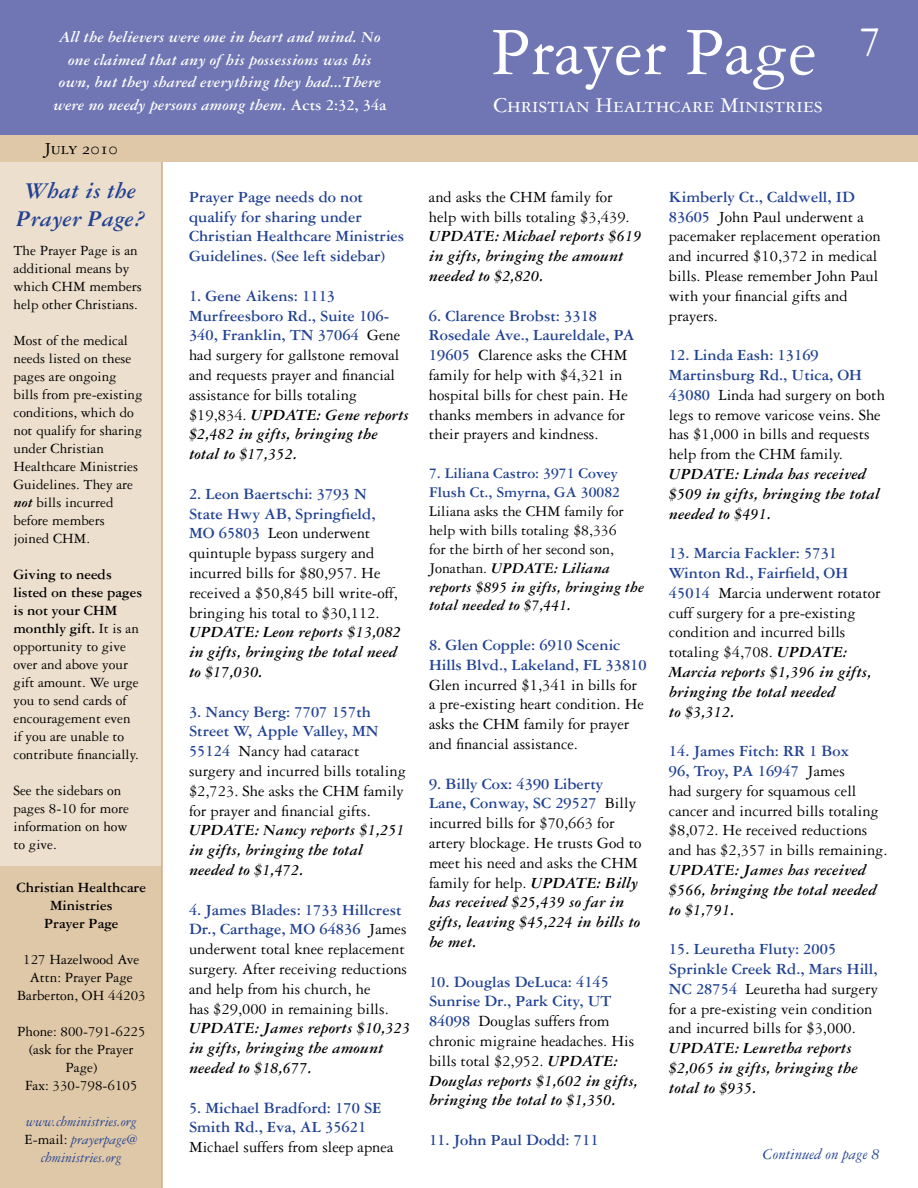
<style>
.page{position:relative;width:918px;height:1188px;background:#fff}
.page>*{position:absolute;margin:0;border:0;box-sizing:border-box;transform-origin:0 0}
.t1{font:72px "Garamond Three";color:#fff}
.t2{font:45px "Garamond Three SC";color:#fff}
.t3{font:italic 700 24px/28.8px "Garamond Three";color:#214292;text-align:center}
.t4{font:22.5px "Garamond Three SC";color:#fff}
.t5{font:18px "Garamond Three SC";color:#000}
.t6{font:16.5px/19.8px "Garamond Three";color:#000}
.t7{font:italic 700 16.5px/19.8px "Garamond Three";color:#000}
.t8{font:700 16.5px/19.8px "Garamond Three";color:#214292}
.t9{font:italic 700 16.5px/22.5px "Garamond Three";color:#fff;text-align:center}
.t10{font:italic 16.5px "Garamond Three";color:#214292}
.t11{font:15.75px/18.9px "Garamond Three";color:#000}
.t12{font:700 15.75px/18.9px "Garamond Three";color:#214292}
.t13{font:15px/18px "Garamond Three";color:#000}
.t14{font:italic 15px/18px "Garamond Three";color:#214292;text-align:center}
.t15{font:700 15px/18px "Garamond Three";color:#000;text-align:center}
.s1{font-style:normal}
.s2{font-weight:700;font-style:italic}
.s3{font-weight:700}
.s4{font-style:normal;color:#000}
.s5{font-weight:700;color:#214292}
</style>
<div class="page">
<div style="left:0;top:0;width:918px;height:135px;background:#6f76b3"></div>
<div style="left:0;top:135px;width:918px;height:27px;background:#dfc8a8"></div>
<div style="left:0;top:863px;width:162px;height:325px;background:#dfc8a8"></div>
<div style="left:0;top:162px;width:162px;height:704px;background:#eddfce"></div>
<hr style="left:161px;top:162px;width:2px;height:1026px;background:#d0ab7b">
<p class="t9" style="left:53px;top:26px;width:335px">All the believers were one in heart and mind. No one claimed that any of his possessions was his own, but they shared everything they had...There were no needy persons among them. <span class="s1">Acts 2:32, 34a</span></p>
<p class="t5" style="left:44px;top:139px;width:75px">July 2010</p>
<h3 class="t3" style="left:16px;top:176px;width:131px">What is the<br>Prayer Page?</h3>
<p class="t13" style="left:14px;top:241px;width:130px">The Prayer Page is an additional means by which CHM members help other Christians.</p>
<p class="t13" style="left:14px;top:331px;width:131px">Most of the medical needs listed on these pages are ongoing bills from pre-existing conditions, which do not qualify for sharing under Christian<br>Healthcare Ministries<br>Guidelines. They are <span class="s2">not</span> bills incurred before members joined CHM.</p>
<p class="t13" style="left:14px;top:565px;width:130px"><span class="s3">Giving to needs listed on these pages is not your CHM monthly gift.</span> It is an opportunity to give over and above your gift amount. We urge you to send cards of encouragement even if you are unable to contribute financially.</p>
<p class="t13" style="left:14px;top:781px;width:117px">See the sidebars on pages 8-10 for more information on how to give.</p>
<p class="t15" style="left:17px;top:878px;width:131px">Christian Healthcare<br>Ministries<br>Prayer Page</p>
<p class="t13" style="left:17px;top:950px;width:130px;text-align:center">127 Hazelwood Ave<br>Attn: Prayer Page<br>Barberton, OH 44203</p>
<p class="t13" style="left:17px;top:1022px;width:130px;text-align:center">Phone: 800-791-6225 (ask for the Prayer<br>Page)<br>Fax: 330-798-6105</p>
<p class="t14" style="left:25px;top:1112px;width:115px">www.chministries.org<br><span class="s4">E-mail:</span> prayerpage@ chministries.org</p>
<p class="t8" style="left:189px;top:187px;width:217px">Prayer Page needs do not qualify for sharing under<br>Christian Healthcare Ministries<br>Guidelines. (See left sidebar)</p>
<p class="t6" style="left:189px;top:286px;width:222px"><span class="s5">1. Gene Aikens: 1113<br>Murfreesboro Rd., Suite 106-<br>340, Franklin, TN 37064</span> Gene had surgery for gallstone removal and requests prayer and financial assistance for bills totaling $19,834. <span class="s2">UPDATE: Gene reports $2,482 in gifts, bringing the total to $17,352.</span></p>
<p class="t6" style="left:189px;top:484px;width:211px"><span class="s5">2. Leon Baertschi: 3793 N<br>State Hwy AB, Springfield,<br>MO 65803</span> Leon underwent quintuple bypass surgery and incurred bills for $80,957. He received a $50,845 bill write-off, bringing his total to $30,112.</p>
<p class="t7" style="left:189px;top:622px;width:214px">UPDATE: Leon reports $13,082 in gifts, bringing the total need to $17,030.</p>
<p class="t6" style="left:189px;top:702px;width:218px"><span class="s5">3. Nancy Berg: 7707 157th<br>Street W, Apple Valley, MN<br>55124</span> Nancy had cataract surgery and incurred bills totaling $2,723. She asks the CHM family for prayer and financial gifts.</p>
<p class="t7" style="left:189px;top:820px;width:217px">UPDATE: Nancy reports $1,251 in gifts, bringing the total needed to $1,472.</p>
<p class="t6" style="left:189px;top:900px;width:220px"><span class="s5">4. James Blades: 1733 Hillcrest<br>Dr., Carthage, MO 64836</span> James underwent total knee replacement surgery. After receiving reductions and help from his church, he<br>has $29,000 in remaining bills.</p>
<p class="t7" style="left:189px;top:1018px;width:223px">UPDATE: James reports $10,323 in gifts, bringing the amount needed to $18,677.</p>
<p class="t8" style="left:189px;top:1097px;width:194px">5. Michael Bradford: 170 SE<br>Smith Rd., Eva, AL 35621</p>
<p class="t6" style="left:189px;top:1137px;width:206px">Michael suffers from sleep apnea</p>
<h1 class="t1" style="left:490px;top:13px;width:328px">Prayer Page</h1>
<h3 class="t4" style="left:494px;top:93px;width:331px">Christian Healthcare Ministries</h3>
<h2 class="t2" style="left:860px;top:9px;width:24px">7</h2>
<p class="t6" style="left:429px;top:187px;width:202px">and asks the CHM family for help with bills totaling $3,439.</p>
<p class="t7" style="left:429px;top:226px;width:214px">UPDATE: Michael reports $619 in gifts, bringing the amount needed to $2,820.</p>
<p class="t6" style="left:429px;top:306px;width:207px"><span class="s5">6. Clarence Brobst: 3318<br>Rosedale Ave., Laureldale, PA<br>19605</span> Clarence asks the CHM family for help with $4,321 in hospital bills for chest pain. He thanks members in advance for their prayers and kindness.</p>
<p class="t12" style="left:429px;top:464px;width:193px">7. Liliana Castro: 3971 Covey<br>Flush Ct., Smyrna, GA 30082</p>
<p class="t11" style="left:429px;top:502px;width:217px">Liliana asks the CHM family for help with bills totaling $8,336<br>for the birth of her second son,<br>Jonathan. <span class="s2">UPDATE: Liliana reports $895 in gifts, bringing the total needed to $7,441.</span></p>
<p class="t8" style="left:429px;top:635px;width:219px">8. Glen Copple: 6910 Scenic<br>Hills Blvd., Lakeland, FL 33810</p>
<p class="t6" style="left:429px;top:675px;width:216px">Glen incurred $1,341 in bills for a pre-existing heart condition. He asks the CHM family for prayer and financial assistance.</p>
<p class="t6" style="left:429px;top:774px;width:214px"><span class="s5">9. Billy Cox: 4390 Liberty<br>Lane, Conway, SC 29527</span> Billy incurred bills for $70,663 for artery blockage. He trusts God to meet his need and asks the CHM family for help. <span class="s2">UPDATE: Billy has received $25,439 so far in gifts, leaving $45,224 in bills to be met.</span></p>
<p class="t6" style="left:429px;top:972px;width:210px"><span class="s5">10. Douglas DeLuca: 4145<br>Sunrise Dr., Park City, UT<br>84098</span> Douglas suffers from chronic migraine headaches. His bills total $2,952. <span class="s2">UPDATE:<br>Douglas reports $1,602 in gifts, bringing the total to $1,350.</span></p>
<p class="t8" style="left:429px;top:1130px;width:171px">11. John Paul Dodd: 711</p>
<p class="t6" style="left:669px;top:187px;width:213px"><span class="s5">Kimberly Ct., Caldwell, ID<br>83605</span> John Paul underwent a pacemaker replacement operation and incurred $10,372 in medical bills. Please remember John Paul with your financial gifts and prayers.</p>
<p class="t6" style="left:669px;top:345px;width:218px"><span class="s5">12. Linda Eash: 13169<br>Martinsburg Rd., Utica, OH<br>43080</span> Linda had surgery on both legs to remove varicose veins. She has $1,000 in bills and requests help from the CHM family.</p>
<p class="t7" style="left:669px;top:464px;width:212px">UPDATE: Linda has received $509 in gifts, bringing the total needed to $491.</p>
<p class="t6" style="left:669px;top:543px;width:213px"><span class="s5">13. Marcia Fackler: 5731<br>Winton Rd., Fairfield, OH<br>45014</span> Marcia underwent rotator cuff surgery for a pre-existing condition and incurred bills totaling $4,708. <span class="s2">UPDATE:<br>Marcia reports $1,396 in gifts, bringing the total needed<br>to $3,312.</span></p>
<p class="t6" style="left:669px;top:741px;width:220px"><span class="s5">14. James Fitch: RR 1 Box<br>96, Troy, PA 16947</span> James<br>had surgery for squamous cell cancer and incurred bills totaling $8,072. He received reductions and has $2,357 in bills remaining.</p>
<p class="t7" style="left:669px;top:860px;width:209px">UPDATE: James has received $566, bringing the total needed to $1,791.</p>
<p class="t6" style="left:669px;top:939px;width:211px"><span class="s5">15. Leuretha Fluty: 2005<br>Sprinkle Creek Rd., Mars Hill,<br>NC 28754</span> Leuretha had surgery for a pre-existing vein condition and incurred bills for $3,000.</p>
<p class="t7" style="left:669px;top:1038px;width:190px">UPDATE: Leuretha reports $2,065 in gifts, bringing the total to $935.</p>
<p class="t10" style="left:763px;top:1145px;width:118px">Continued on page 8</p>
</div>
